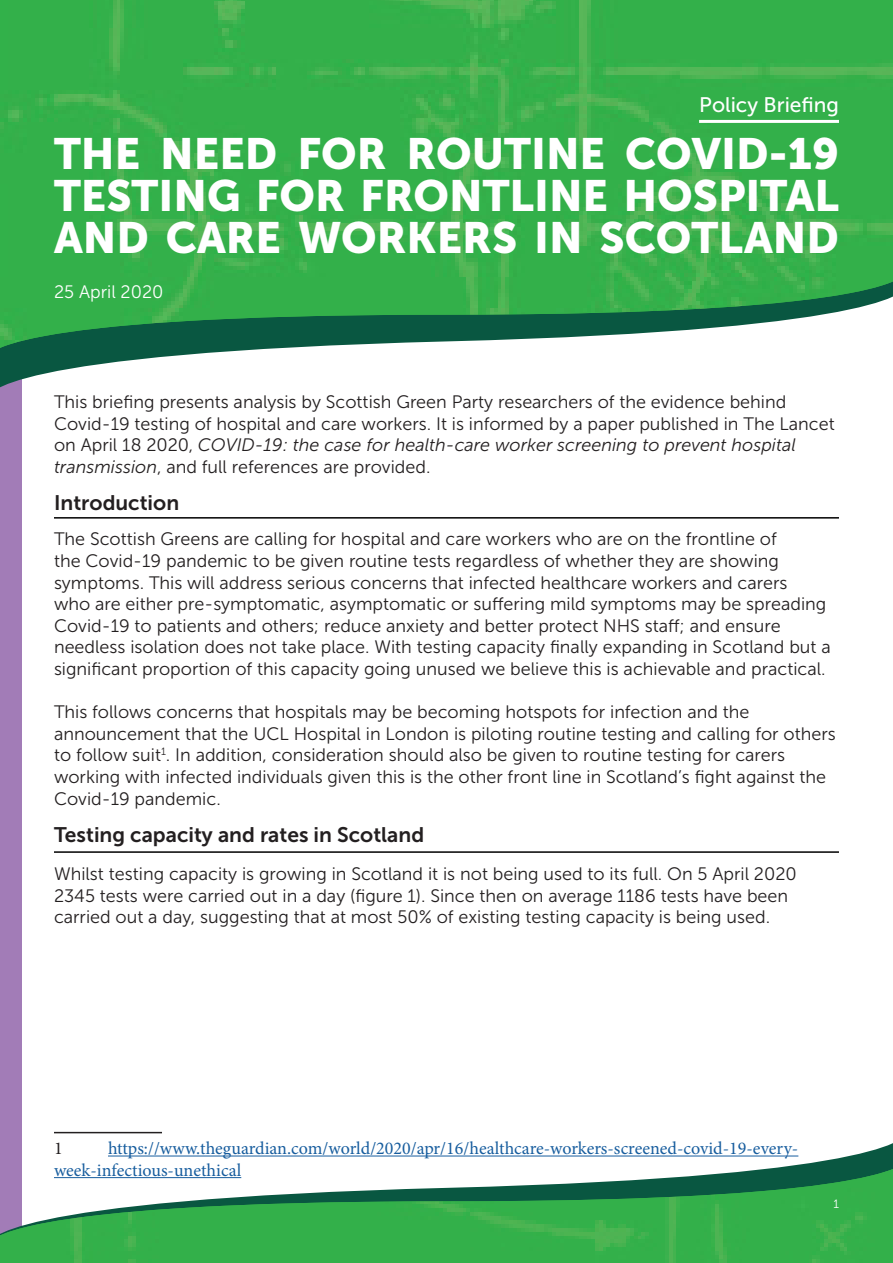
<style>
.page{position:relative;width:893px;height:1263px;background:#fff}
.page>*{position:absolute;margin:0;border:0;box-sizing:border-box;transform-origin:0 0}
.t1{font:43.5px/42px "Museo Sans 900";color:#fff;text-align:justify}
.t2{font:21px "Museo Sans 700";color:#231f20}
.t3{font:21px "Museo Sans 500";color:#fff}
.t4{font:18px/21.6px "Museo Sans 300";color:#231f20}
.t5{font:18px/21.6px "Minion Pro";color:#175d9e}
.t6{font:18px "Museo Sans 300";color:#fff}
.t7{font:18px "Minion Pro";color:#231f20}
.t8{font:12px "Museo Sans 300";color:#fff}
.s1{font-style:italic}
</style>
<div class="page">
<div style="left:0;top:298px;width:21px;height:965px;background:#a27cb7"></div>
<svg style="left:0;top:357px;width:160px;height:39px"></svg>
<svg style="left:0;top:348px;width:282px;height:9px;fill:#095741"></svg>
<img style="left:0;top:0;width:893px;height:348px">
<hr style="left:54px;top:1132px;width:108px;height:1px;background:#231f20">
<hr style="left:54px;top:517px;width:785px;height:2px;background:#000">
<hr style="left:54px;top:851px;width:785px;height:2px;background:#000">
<hr style="left:699px;top:120px;width:140px;height:3px;background:#fff">
<svg style="left:21px;top:1133px;width:872px;height:26px"></svg>
<svg style="left:21px;top:1159px;width:872px;height:10px"></svg>
<img style="left:0;top:1169px;width:893px;height:94px">
<p class="t3" style="left:699px;top:94px;width:141px">Policy Briefing</p>
<p class="t1" style="left:54px;top:132px;width:786px">THE NEED FOR ROUTINE COVID-19<br>TESTING FOR FRONTLINE HOSPITAL AND CARE WORKERS IN SCOTLAND</p>
<p class="t6" style="left:54px;top:282px;width:111px">25 April 2020</p>
<p class="t4" style="left:54px;top:391px;width:782px">This briefing presents analysis by Scottish Green Party researchers of the evidence behind Covid-19 testing of hospital and care workers. It is informed by a paper published in The Lancet on April 18 2020, <span class="s1">COVID-19: the case for health-care worker screening to prevent hospital transmission</span>, and full references are provided.</p>
<p class="t2" style="left:54px;top:491px;width:127px">Introduction</p>
<p class="t4" style="left:54px;top:528px;width:778px">The Scottish Greens are calling for hospital and care workers who are on the frontline of<br>the Covid-19 pandemic to be given routine tests regardless of whether they are showing symptoms. This will address serious concerns that infected healthcare workers and carers<br>who are either pre-symptomatic, asymptomatic or suffering mild symptoms may be spreading Covid-19 to patients and others; reduce anxiety and better protect NHS staff; and ensure needless isolation does not take place. With testing capacity finally expanding in Scotland but a significant proportion of this capacity going unused we believe this is achievable and practical.</p>
<p class="t4" style="left:54px;top:701px;width:783px">This follows concerns that hospitals may be becoming hotspots for infection and the announcement that the UCL Hospital in London is piloting routine testing and calling for others to follow suit<sup>1</sup>. In addition, consideration should also be given to routine testing for carers working with infected individuals given this is the other front line in Scotland’s fight against the Covid-19 pandemic.</p>
<p class="t2" style="left:54px;top:823px;width:372px">Testing capacity and rates in Scotland</p>
<p class="t4" style="left:54px;top:863px;width:744px">Whilst testing capacity is growing in Scotland it is not being used to its full. On 5 April 2020<br>2345 tests were carried out in a day (figure 1). Since then on average 1186 tests have been carried out a day, suggesting that at most 50% of existing testing capacity is being used.</p>
<p class="t5" style="left:54px;top:1138px;width:746px;text-indent:54px">https://www.theguardian.com/world/2020/apr/16/healthcare-workers-screened-covid-19-every&shy;week-infectious-unethical</p>
<p class="t7" style="left:54px;top:1136px;width:10px">1</p>
<p class="t8" style="left:833px;top:1198px;width:7px">1</p>
</div>
